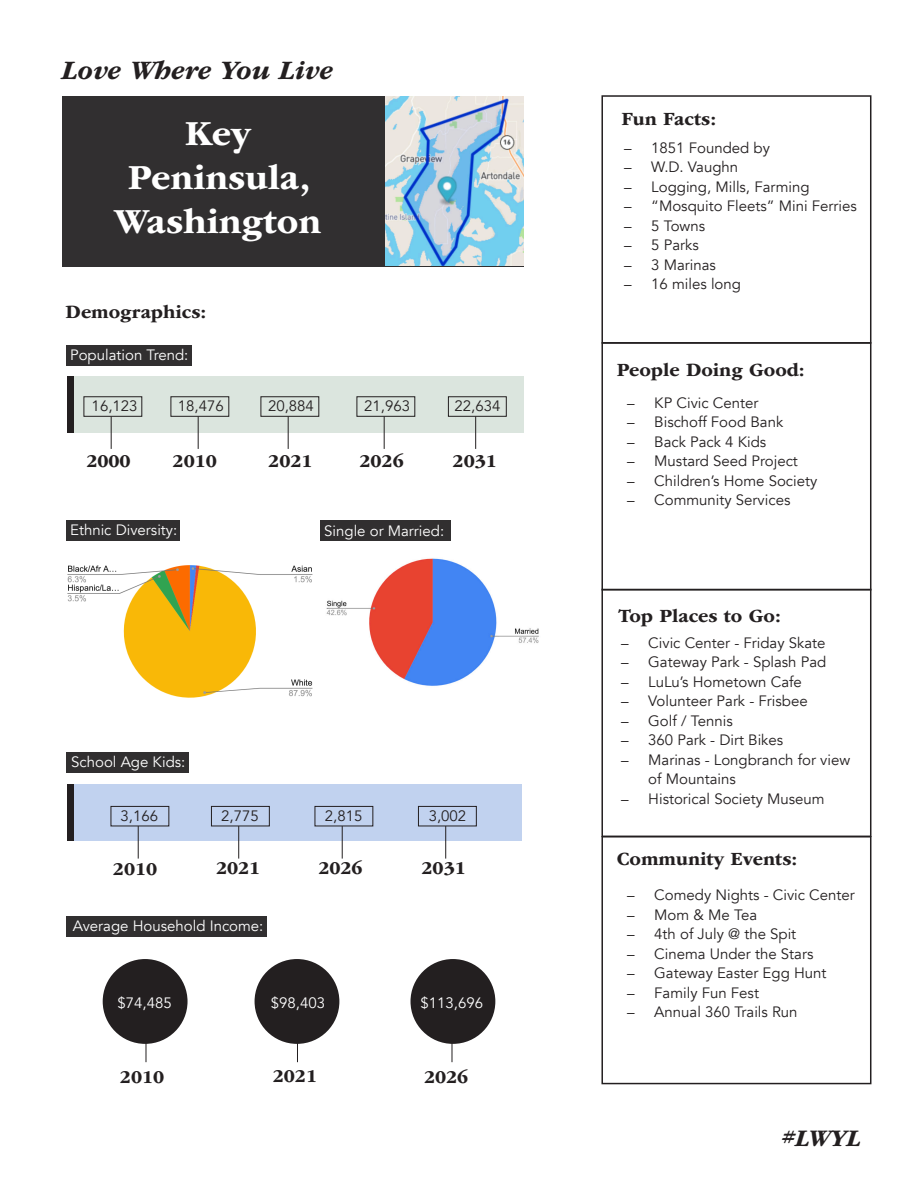
<style>
.page{position:relative;width:918px;height:1188px;background:#fff}
.page>*{position:absolute;margin:0;border:0;box-sizing:border-box;transform-origin:0 0}
.t1{font:700 36.75px/44.1px "ITC Garamond Std";color:#fff;text-align:center}
.t2{font:italic 700 27.75px "ITC Garamond Std";color:#231f20}
.t3{font:italic 700 24.75px "ITC Garamond Std";color:#231f20}
.t4{font:700 19.5px "ITC Garamond Std";color:#231f20}
.t5{font:700 18.75px "ITC Garamond Std";color:#231f20}
.t6{font:15px/19.5px "Avenir";color:#231f20}
.t7{font:15px "Avenir";color:#fff}
</style>
<div class="page">
<div style="left:601px;top:836px;width:270px;height:248px;border:2px solid #231f20"></div>
<div style="left:601px;top:589px;width:270px;height:248px;border:2px solid #231f20"></div>
<div style="left:601px;top:342px;width:270px;height:249px;border:2px solid #231f20"></div>
<div style="left:601px;top:95px;width:270px;height:249px;border:2px solid #231f20"></div>
<div style="left:67px;top:346px;width:125px;height:20px;background:#312f30"></div>
<div style="left:67px;top:520px;width:113px;height:21px;background:#312f30"></div>
<div style="left:67px;top:752px;width:122px;height:21px;background:#312f30"></div>
<div style="left:67px;top:916px;width:200px;height:20px;background:#312f30"></div>
<div style="left:320px;top:520px;width:131px;height:21px;background:#312f30"></div>
<div style="left:67px;top:376px;width:457px;height:57px;background:#dbe5de"></div>
<div style="left:67px;top:376px;width:6px;height:57px;background:#231f20"></div>
<div style="left:67px;top:784px;width:455px;height:57px;background:#c1d2ef"></div>
<div style="left:62px;top:96px;width:462px;height:170px;background:#312f30"></div>
<hr style="left:111px;top:416px;width:1px;height:33px;background:#231f20">
<hr style="left:198px;top:416px;width:1px;height:33px;background:#231f20">
<hr style="left:288px;top:416px;width:1px;height:33px;background:#231f20">
<hr style="left:384px;top:416px;width:1px;height:33px;background:#231f20">
<div style="left:103px;top:959px;width:85px;height:85px;background:#231f20;border-radius:50%"></div>
<div style="left:255px;top:959px;width:84px;height:85px;background:#231f20;border-radius:50%"></div>
<div style="left:411px;top:959px;width:84px;height:85px;background:#231f20;border-radius:50%"></div>
<hr style="left:475px;top:416px;width:1px;height:33px;background:#231f20">
<hr style="left:138px;top:826px;width:1px;height:33px;background:#231f20">
<hr style="left:238px;top:826px;width:1px;height:33px;background:#231f20">
<hr style="left:342px;top:826px;width:1px;height:33px;background:#231f20">
<hr style="left:445px;top:826px;width:1px;height:33px;background:#231f20">
<hr style="left:146px;top:1019px;width:1px;height:43px;background:#231f20">
<hr style="left:297px;top:1019px;width:1px;height:43px;background:#231f20">
<hr style="left:452px;top:1019px;width:1px;height:43px;background:#231f20">
<div style="left:67px;top:784px;width:6px;height:57px;background:#231f20"></div>
<img style="left:385px;top:96px;width:139px;height:170px">
<img style="left:67px;top:565px;width:246px;height:133px">
<img style="left:326px;top:558px;width:213px;height:128px">
<div style="left:111px;top:806px;width:58px;height:20px;border:1px solid #231f20"></div>
<div style="left:211px;top:806px;width:59px;height:20px;border:1px solid #231f20"></div>
<div style="left:315px;top:806px;width:58px;height:20px;border:1px solid #231f20"></div>
<div style="left:418px;top:806px;width:59px;height:20px;border:1px solid #231f20"></div>
<div style="left:84px;top:396px;width:58px;height:21px;border:1px solid #231f20"></div>
<div style="left:171px;top:396px;width:58px;height:21px;border:1px solid #231f20"></div>
<div style="left:261px;top:396px;width:58px;height:21px;border:1px solid #231f20"></div>
<div style="left:357px;top:396px;width:58px;height:21px;border:1px solid #231f20"></div>
<div style="left:448px;top:396px;width:59px;height:21px;border:1px solid #231f20"></div>
<p class="t2" style="left:62px;top:55px;width:273px">Love Where You Live</p>
<p class="t1" style="left:115px;top:112px;width:208px">Key<br>Peninsula,<br>Washington</p>
<p class="t4" style="left:66px;top:301px;width:142px">Demographics:</p>
<p class="t7" style="left:70px;top:346px;width:120px">Population Trend:</p>
<p class="t6" style="left:92px;top:397px;width:47px">16,123</p>
<p class="t6" style="left:178px;top:397px;width:47px">18,476</p>
<p class="t6" style="left:268px;top:397px;width:47px">20,884</p>
<p class="t6" style="left:364px;top:397px;width:47px">21,963</p>
<p class="t6" style="left:455px;top:397px;width:47px">22,634</p>
<p class="t5" style="left:86px;top:450px;width:46px">2000</p>
<p class="t5" style="left:173px;top:450px;width:46px">2010</p>
<p class="t7" style="left:70px;top:521px;width:109px">Ethnic Diversity:</p>
<p class="t5" style="left:268px;top:450px;width:46px">2021</p>
<p class="t5" style="left:359px;top:450px;width:46px">2026</p>
<p class="t5" style="left:453px;top:450px;width:46px">2031</p>
<p class="t7" style="left:324px;top:522px;width:121px">Single or Married:</p>
<p class="t7" style="left:71px;top:753px;width:116px">School Age Kids:</p>
<p class="t6" style="left:121px;top:806px;width:39px">3,166</p>
<p class="t6" style="left:221px;top:806px;width:39px">2,775</p>
<p class="t6" style="left:325px;top:806px;width:39px">2,815</p>
<p class="t6" style="left:429px;top:806px;width:39px">3,002</p>
<p class="t5" style="left:113px;top:859px;width:46px">2010</p>
<p class="t5" style="left:216px;top:858px;width:46px">2021</p>
<p class="t7" style="left:73px;top:917px;width:192px">Average Household Income:</p>
<p class="t5" style="left:318px;top:858px;width:46px">2026</p>
<p class="t5" style="left:422px;top:858px;width:46px">2031</p>
<p class="t7" style="left:118px;top:994px;width:56px">$74,485</p>
<p class="t7" style="left:271px;top:994px;width:56px">$98,403</p>
<p class="t7" style="left:421px;top:994px;width:64px">$113,696</p>
<p class="t5" style="left:120px;top:1066px;width:46px">2010</p>
<p class="t5" style="left:273px;top:1066px;width:46px">2021</p>
<p class="t5" style="left:424px;top:1066px;width:46px">2026</p>
<p class="t4" style="left:621px;top:108px;width:96px">Fun Facts:</p>
<p class="t6" style="left:624px;top:138px;width:147px">– 1851 Founded by</p>
<p class="t6" style="left:624px;top:158px;width:115px">– W.D. Vaughn</p>
<p class="t6" style="left:624px;top:177px;width:187px">– Logging, Mills, Farming</p>
<p class="t6" style="left:624px;top:197px;width:234px">– “Mosquito Fleets” Mini Ferries</p>
<p class="t6" style="left:624px;top:216px;width:82px">– 5 Towns</p>
<p class="t6" style="left:624px;top:236px;width:76px">– 5 Parks</p>
<p class="t6" style="left:624px;top:255px;width:93px">– 3 Marinas</p>
<p class="t6" style="left:624px;top:275px;width:118px">– 16 miles long</p>
<p class="t4" style="left:617px;top:359px;width:189px">People Doing Good:</p>
<p class="t6" style="left:627px;top:393px;width:133px">– KP Civic Center</p>
<p class="t6" style="left:627px;top:412px;width:157px">– Bischoff Food Bank</p>
<p class="t6" style="left:627px;top:432px;width:141px">– Back Pack 4 Kids</p>
<p class="t6" style="left:627px;top:451px;width:172px">– Mustard Seed Project</p>
<p class="t6" style="left:627px;top:471px;width:192px">– Children’s Home Society</p>
<p class="t6" style="left:627px;top:490px;width:165px">– Community Services</p>
<p class="t4" style="left:618px;top:605px;width:164px">Top Places to Go:</p>
<p class="t6" style="left:621px;top:633px;width:206px">– Civic Center - Friday Skate</p>
<p class="t6" style="left:621px;top:653px;width:207px">– Gateway Park - Splash Pad</p>
<p class="t6" style="left:621px;top:672px;width:182px">– LuLu’s Hometown Cafe</p>
<p class="t6" style="left:621px;top:692px;width:188px">– Volunteer Park - Frisbee</p>
<p class="t6" style="left:621px;top:711px;width:113px">– Golf / Tennis</p>
<p class="t6" style="left:621px;top:731px;width:163px">– 360 Park - Dirt Bikes</p>
<p class="t6" style="left:648px;top:750px;width:203px;text-indent:-27px">– Marinas - Longbranch for view of Mountains</p>
<p class="t6" style="left:621px;top:789px;width:205px">– Historical Society Museum</p>
<p class="t4" style="left:617px;top:848px;width:182px">Community Events:</p>
<p class="t6" style="left:627px;top:885px;width:229px">– Comedy Nights - Civic Center</p>
<p class="t6" style="left:627px;top:905px;width:131px">– Mom &amp; Me Tea</p>
<p class="t6" style="left:627px;top:924px;width:170px">– 4th of July @ the Spit</p>
<p class="t6" style="left:627px;top:944px;width:188px">– Cinema Under the Stars</p>
<p class="t6" style="left:627px;top:963px;width:201px">– Gateway Easter Egg Hunt</p>
<p class="t6" style="left:627px;top:983px;width:133px">– Family Fun Fest</p>
<p class="t6" style="left:627px;top:1002px;width:172px">– Annual 360 Trails Run</p>
<p class="t3" style="left:780px;top:1124px;width:82px">#LWYL</p>
</div>
